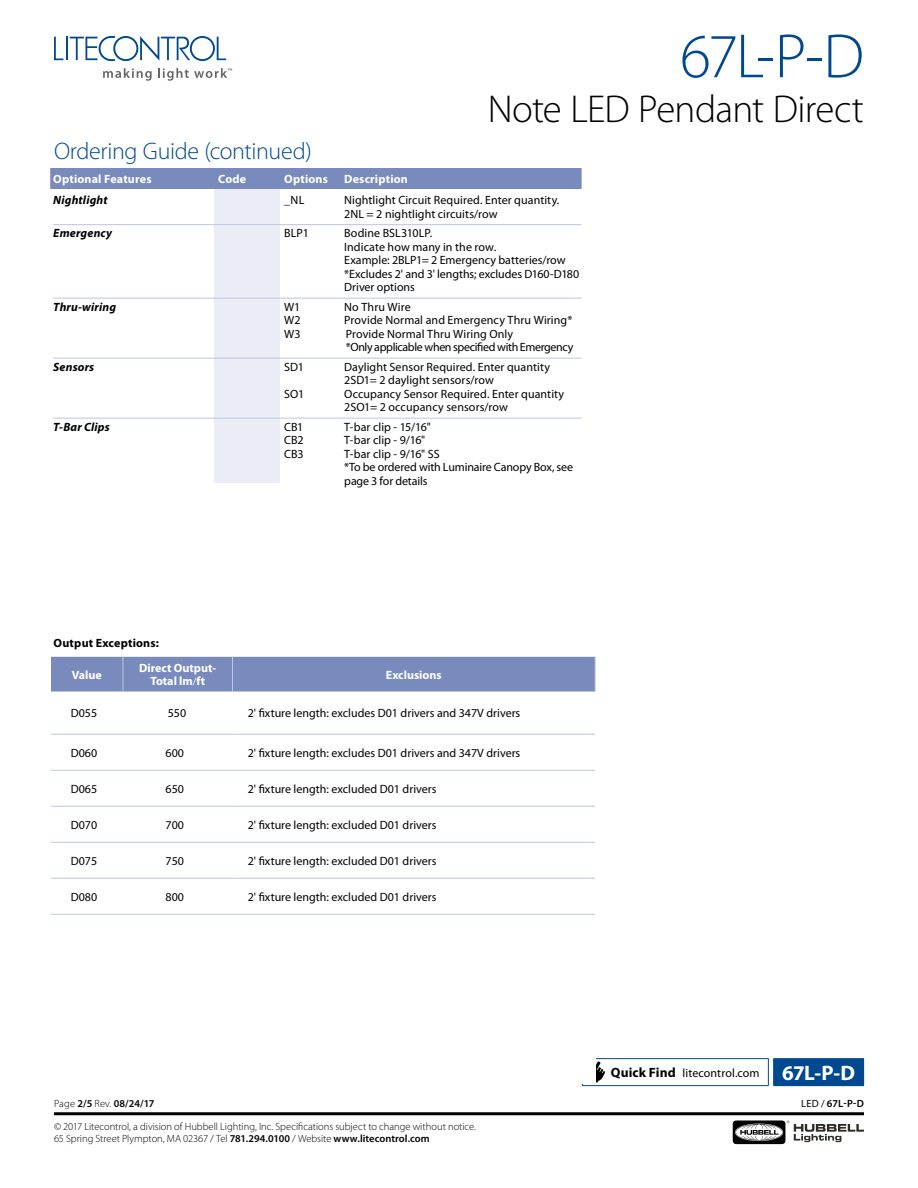
<style>
.page{position:relative;width:918px;height:1188px;background:#fff}
.page>*{position:absolute;margin:0;border:0;box-sizing:border-box;transform-origin:0 0}
.t1{font:300 63px "Myriad Pro";color:#004990}
.t2{font:300 39px "Myriad Pro";letter-spacing:-.02em;color:#000}
.t3{font:300 24px "Myriad Pro";letter-spacing:-.01em;color:#004990}
.t4{font:12px/13.5px "Myriad Pro";color:#000}
.t5{font:700 12px/13.5px "Myriad Pro";letter-spacing:.01em;color:#fff;text-align:center}
.t6{font:12px/13.5px "Myriad Pro";letter-spacing:-.025em;color:#000}
.t7{font:italic 700 12px "Myriad Pro";letter-spacing:.015em;color:#000}
.t8{font:700 12px "Myriad Pro";letter-spacing:.015em;color:#000}
.t9{font:300 10.5px/12.6px "Myriad Pro";color:#000}
.t10{font:600 10.5px "Myriad Pro";color:#000}
.s1{font-weight:400;font-size:10.5px}
.s2{font-weight:700;font-size:13.5px}
.s3{font-weight:700;font-size:21px;color:#fff}
.s4{font-weight:300}
.s5{font-weight:400}
.s6{font-weight:600}
</style>
<div class="page">
<hr style="left:54px;top:1112px;width:810px;height:3px;background:#000">
<div style="left:733px;top:1120px;width:52px;height:24px;background:#000;border-radius:4px"></div>
<div style="left:735px;top:1124px;width:48px;height:17px;background:#9a9a9a;border-radius:50%"></div>
<svg style="left:736px;top:1121px;width:128px;height:21px"></svg>
<svg style="left:54px;top:37px;width:10px;height:23px"></svg>
<hr style="left:66px;top:37px;width:2px;height:23px;background:#004990">
<svg style="left:70px;top:36px;width:156px;height:25px"></svg>
<svg style="left:103px;top:68px;width:49px;height:13px"></svg>
<svg style="left:158px;top:68px;width:74px;height:13px"></svg>
<div style="left:774px;top:1059px;width:90px;height:27px;background:#004990"></div>
<hr style="left:611px;top:1058px;width:158px;height:1px;background:#004990">
<hr style="left:611px;top:1085px;width:158px;height:1px;background:#004990">
<hr style="left:773px;top:1058px;width:91px;height:1px;background:#004990">
<svg style="left:768px;top:1059px;width:6px;height:26px"></svg>
<hr style="left:773px;top:1085px;width:91px;height:1px;background:#004990">
<svg style="left:582px;top:1058px;width:29px;height:28px"></svg>
<div style="left:214px;top:168px;width:66px;height:315px;background:#ebecf5"></div>
<div style="left:50px;top:168px;width:532px;height:21px;background:#788bbc"></div>
<hr style="left:53px;top:224px;width:529px;height:1px;background:#bfc6e0">
<hr style="left:53px;top:298px;width:529px;height:1px;background:#bfc6e0">
<hr style="left:53px;top:358px;width:529px;height:1px;background:#bfc6e0">
<hr style="left:53px;top:418px;width:529px;height:1px;background:#bfc6e0">
<div style="left:51px;top:657px;width:545px;height:427px;background:#fff"></div>
<div style="left:51px;top:657px;width:544px;height:35px;background:#788bbc"></div>
<hr style="left:51px;top:734px;width:72px;height:1px;background:#bfc6e0">
<hr style="left:123px;top:734px;width:109px;height:1px;background:#bfc6e0">
<hr style="left:232px;top:734px;width:363px;height:1px;background:#bfc6e0">
<hr style="left:51px;top:770px;width:72px;height:1px;background:#bfc6e0">
<hr style="left:123px;top:770px;width:109px;height:1px;background:#bfc6e0">
<hr style="left:232px;top:770px;width:363px;height:1px;background:#bfc6e0">
<hr style="left:51px;top:806px;width:72px;height:1px;background:#bfc6e0">
<hr style="left:123px;top:806px;width:109px;height:1px;background:#bfc6e0">
<hr style="left:232px;top:806px;width:363px;height:1px;background:#bfc6e0">
<hr style="left:51px;top:842px;width:72px;height:1px;background:#bfc6e0">
<hr style="left:123px;top:842px;width:109px;height:1px;background:#bfc6e0">
<hr style="left:232px;top:842px;width:363px;height:1px;background:#bfc6e0">
<hr style="left:51px;top:878px;width:72px;height:1px;background:#bfc6e0">
<hr style="left:123px;top:878px;width:109px;height:1px;background:#bfc6e0">
<hr style="left:232px;top:878px;width:363px;height:1px;background:#bfc6e0">
<hr style="left:51px;top:914px;width:72px;height:1px;background:#bfc6e0">
<hr style="left:123px;top:914px;width:109px;height:1px;background:#bfc6e0">
<hr style="left:232px;top:914px;width:363px;height:1px;background:#bfc6e0">
<hr style="left:123px;top:657px;width:1px;height:35px;background:#bfc6e0">
<hr style="left:232px;top:657px;width:1px;height:35px;background:#bfc6e0">
<hr style="left:595px;top:657px;width:1px;height:35px;background:#bfc6e0">
<h3 class="t3" style="left:54px;top:137px;width:259px">Ordering Guide (continued)</h3>
<h1 class="t1" style="left:680px;top:18px;width:185px">67L-P-D</h1>
<h2 class="t2" style="left:488px;top:86px;width:378px">Note LED Pendant Direct</h2>
<p class="t5" style="left:53px;top:172px;width:100px">Optional Features</p>
<p class="t5" style="left:218px;top:172px;width:29px">Code</p>
<p class="t5" style="left:284px;top:172px;width:45px">Options</p>
<p class="t5" style="left:344px;top:172px;width:65px">Description</p>
<p class="t7" style="left:53px;top:192px;width:56px">Nightlight</p>
<p class="t4" style="left:284px;top:193px;width:22px">_NL</p>
<p class="t4" style="left:344px;top:193px;width:217px">Nightlight Circuit Required. Enter quantity.<br>2NL = 2 nightlight circuits/row</p>
<p class="t7" style="left:53px;top:225px;width:60px">Emergency</p>
<p class="t4" style="left:284px;top:226px;width:26px">BLP1</p>
<p class="t4" style="left:344px;top:226px;width:236px">Bodine BSL310LP.<br>Indicate how many in the row.<br>Example: 2BLP1= 2 Emergency batteries/row *Excludes 2' and 3' lengths; excludes D160-D180<br>Driver options</p>
<p class="t7" style="left:53px;top:299px;width:64px">Thru-wiring</p>
<p class="t4" style="left:284px;top:300px;width:18px">W1</p>
<p class="t4" style="left:344px;top:300px;width:68px">No Thru Wire</p>
<p class="t4" style="left:284px;top:313px;width:18px">W2</p>
<p class="t4" style="left:344px;top:313px;width:230px">Provide Normal and Emergency Thru Wiring*</p>
<p class="t4" style="left:284px;top:327px;width:18px">W3</p>
<p class="t6" style="left:346px;top:327px;width:229px">Provide Normal Thru Wiring Only<br>*Only applicable when specified with Emergency</p>
<p class="t7" style="left:53px;top:359px;width:43px">Sensors</p>
<p class="t4" style="left:284px;top:360px;width:21px">SD1</p>
<p class="t4" style="left:344px;top:360px;width:207px">Daylight Sensor Required. Enter quantity<br>2SD1= 2 daylight sensors/row</p>
<p class="t4" style="left:284px;top:387px;width:21px">SO1</p>
<p class="t4" style="left:344px;top:387px;width:222px">Occupancy Sensor Required. Enter quantity<br>2SO1= 2 occupancy sensors/row</p>
<p class="t7" style="left:53px;top:419px;width:58px">T-Bar Clips</p>
<p class="t4" style="left:284px;top:420px;width:21px">CB1</p>
<p class="t4" style="left:344px;top:420px;width:88px">T-bar clip - 15/16"</p>
<p class="t4" style="left:284px;top:433px;width:21px">CB2</p>
<p class="t4" style="left:344px;top:433px;width:83px">T-bar clip - 9/16"</p>
<p class="t4" style="left:284px;top:447px;width:21px">CB3</p>
<p class="t4" style="left:344px;top:447px;width:231px">T-bar clip - 9/16" SS<br>*To be ordered with Luminaire Canopy Box, see page 3 for details</p>
<p class="t8" style="left:54px;top:635px;width:107px">Output Exceptions:</p>
<p class="t5" style="left:72px;top:667px;width:32px">Value</p>
<p class="t5" style="left:139px;top:661px;width:79px">Direct Output-<br>Total lm<span class="s1">/</span>ft</p>
<p class="t5" style="left:386px;top:667px;width:57px">Exclusions</p>
<p class="t4" style="left:71px;top:706px;width:28px">D055</p>
<p class="t4" style="left:168px;top:706px;width:20px">550</p>
<p class="t4" style="left:248px;top:706px;width:274px">2' fixture length: excludes D01 drivers and 347V drivers</p>
<p class="t4" style="left:71px;top:746px;width:28px">D060</p>
<p class="t4" style="left:166px;top:746px;width:20px">600</p>
<p class="t4" style="left:248px;top:746px;width:274px">2' fixture length: excludes D01 drivers and 347V drivers</p>
<p class="t4" style="left:71px;top:782px;width:28px">D065</p>
<p class="t4" style="left:166px;top:782px;width:20px">650</p>
<p class="t4" style="left:248px;top:782px;width:190px">2' fixture length: excluded D01 drivers</p>
<p class="t4" style="left:71px;top:818px;width:28px">D070</p>
<p class="t4" style="left:166px;top:818px;width:20px">700</p>
<p class="t4" style="left:248px;top:818px;width:190px">2' fixture length: excluded D01 drivers</p>
<p class="t4" style="left:71px;top:854px;width:28px">D075</p>
<p class="t4" style="left:166px;top:854px;width:20px">750</p>
<p class="t4" style="left:248px;top:854px;width:190px">2' fixture length: excluded D01 drivers</p>
<p class="t4" style="left:71px;top:890px;width:28px">D080</p>
<p class="t4" style="left:166px;top:890px;width:20px">800</p>
<p class="t4" style="left:248px;top:890px;width:190px">2' fixture length: excluded D01 drivers</p>
<p class="t4" style="left:611px;top:1066px;width:246px"><span class="s2">Quick Find</span> litecontrol.com <span class="s3">67L-P-D</span></p>
<p class="t10" style="left:54px;top:1096px;width:102px"><span class="s4">Page</span> 2/5 <span class="s4">Rev.</span> 08/24/17</p>
<p class="t10" style="left:801px;top:1096px;width:64px"><span class="s5">LED /</span> 67L-P-D</p>
<p class="t9" style="left:54px;top:1120px;width:424px">© 2017 Litecontrol, a division of Hubbell Lighting, Inc. Specifications subject to change without notice.<br>65 Spring Street Plympton, MA 02367 / Tel <span class="s6">781.294.0100</span> / Website <span class="s6">www.litecontrol.com</span></p>
</div>
